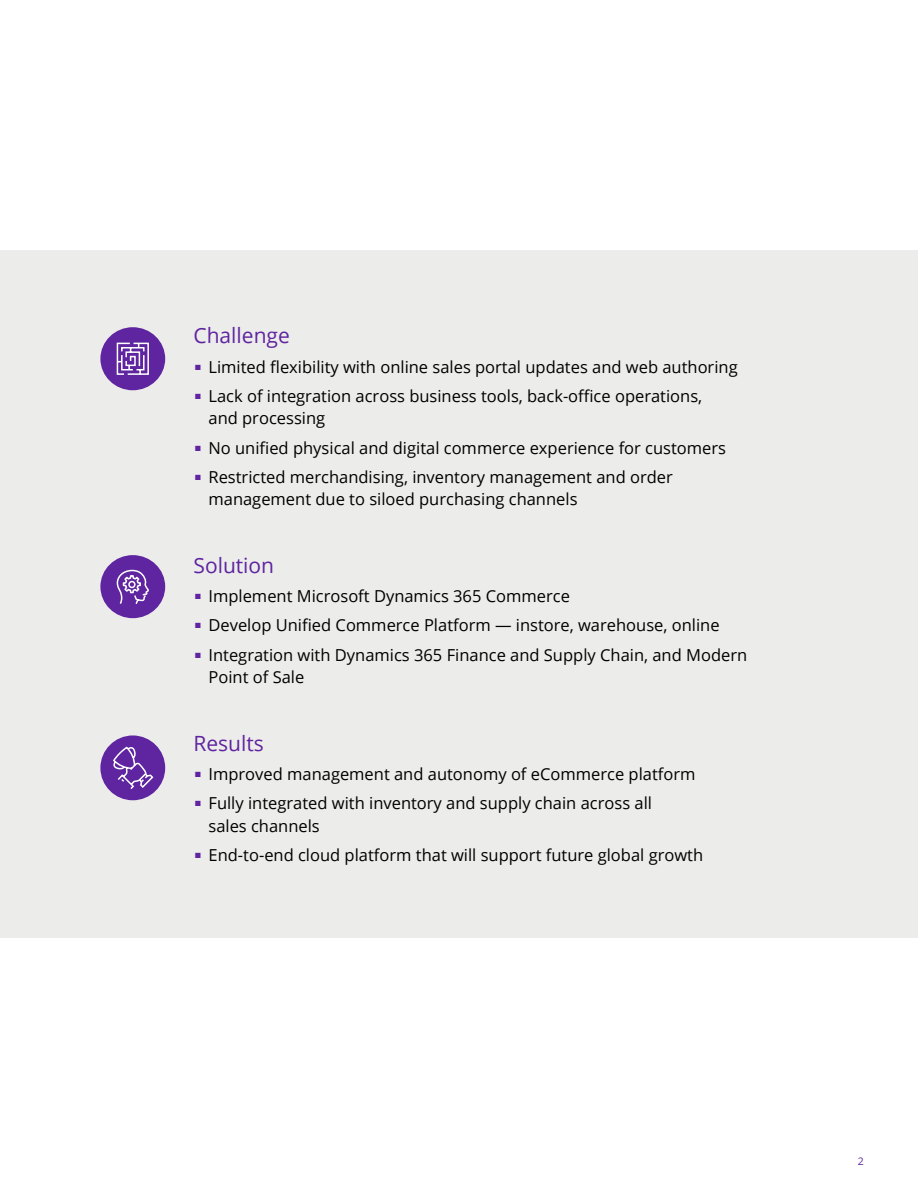
<style>
.page{position:relative;width:918px;height:1188px;background:#fff}
.page>*{position:absolute;margin:0;border:0;box-sizing:border-box;transform-origin:0 0}
.P2_Challenge_Solutio{font:21px "Open Sans";color:#5f249f}
.t1{font:16.5px/22.5px "Open Sans";color:#000}
.t2{font:10.5px "Open Sans";color:#5f249f}
</style>
<div class="page">
<div style="left:0;top:250px;width:918px;height:688px;background:#ececeb"></div>
<div style="left:100px;top:735px;width:65px;height:65px;background:#5f249f;border-radius:50%"></div>
<svg style="left:113px;top:746px;width:41px;height:43px"></svg>
<div style="left:100px;top:555px;width:65px;height:63px;background:#5f249f;border-radius:50%"></div>
<svg style="left:116px;top:569px;width:33px;height:35px"></svg>
<div style="left:100px;top:327px;width:65px;height:63px;background:#5f249f;border-radius:50%"></div>
<svg style="left:116px;top:342px;width:33px;height:33px"></svg>
<p class="P2_Challenge_Solutio" style="left:194px;top:321px;width:98px">Challenge</p>
<p class="t1" style="left:195px;top:355px;width:544px"><sup>■</sup> Limited flexibility with online sales portal updates and web authoring</p>
<p class="t1" style="left:208px;top:384px;width:495px;text-indent:-14px"><sup>■</sup> Lack of integration across business tools, back-office operations, and processing</p>
<p class="t1" style="left:195px;top:436px;width:533px"><sup>■</sup> No unified physical and digital commerce experience for customers</p>
<p class="t1" style="left:208px;top:465px;width:466px;text-indent:-14px"><sup>■</sup> Restricted merchandising, inventory management and order management due to siloed purchasing channels</p>
<p class="P2_Challenge_Solutio" style="left:194px;top:551px;width:82px">Solution</p>
<p class="t1" style="left:195px;top:584px;width:376px"><sup>■</sup> Implement Microsoft Dynamics 365 Commerce</p>
<p class="t1" style="left:195px;top:614px;width:526px"><sup>■</sup> Develop Unified Commerce Platform — instore, warehouse, online</p>
<p class="t1" style="left:208px;top:643px;width:540px;text-indent:-14px"><sup>■</sup> Integration with Dynamics 365 Finance and Supply Chain, and Modern<br>Point of Sale</p>
<p class="P2_Challenge_Solutio" style="left:194px;top:729px;width:72px">Results</p>
<p class="t1" style="left:195px;top:762px;width:502px"><sup>■</sup> Improved management and autonomy of eCommerce platform</p>
<p class="t1" style="left:208px;top:791px;width:445px;text-indent:-14px"><sup>■</sup> Fully integrated with inventory and supply chain across all sales channels</p>
<p class="t1" style="left:195px;top:843px;width:510px"><sup>■</sup> End-to-end cloud platform that will support future global growth</p>
<p class="t2" style="left:858px;top:1154px;width:8px">2</p>
</div>
